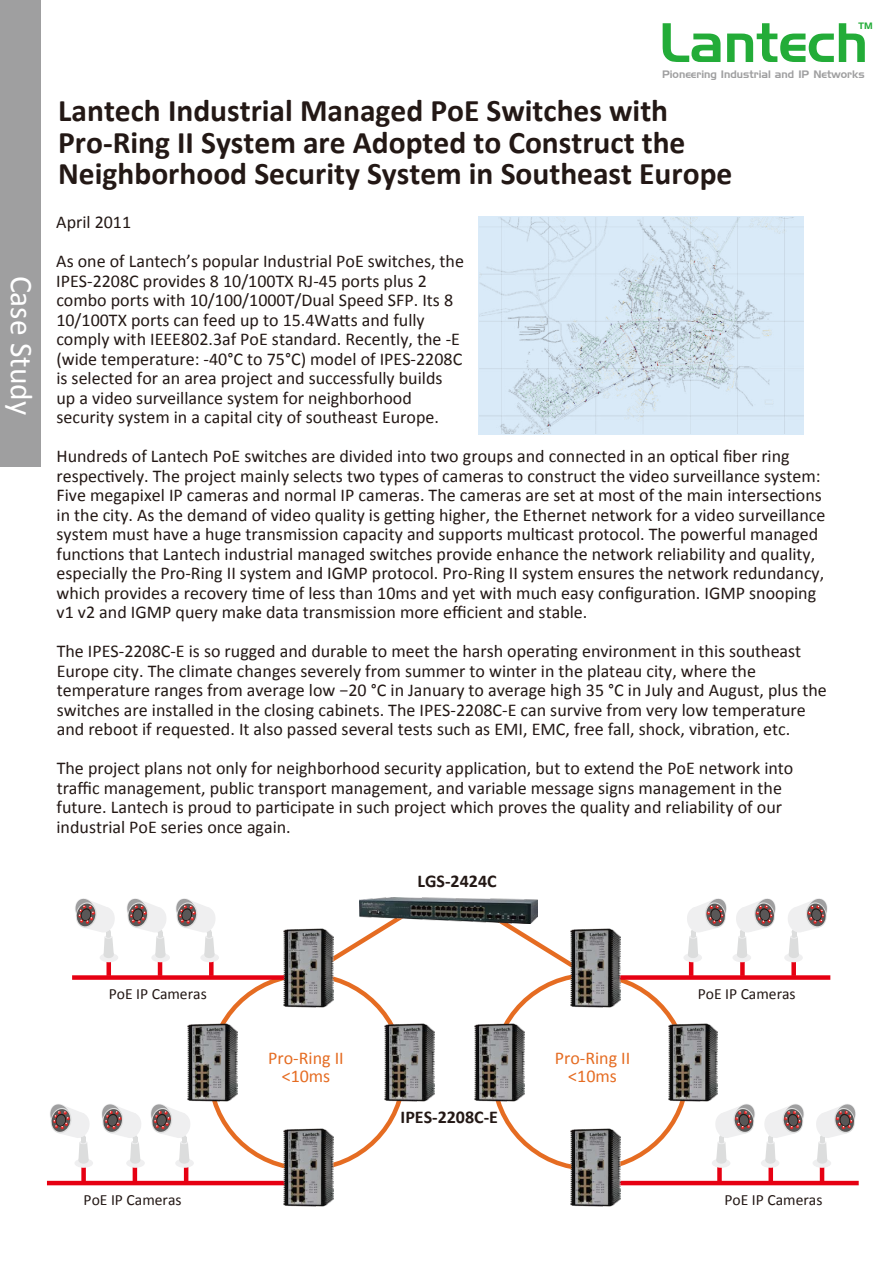
<style>
.page{position:relative;width:893px;height:1263px;background:#fff}
.page>*{position:absolute;margin:0;border:0;box-sizing:border-box;transform-origin:0 0}
.t1{font:54px "Handel Gothic BT";color:#23ac38}
.t2{font:700 31.5px/31.5px "Calibri";color:#231815}
.t3{font:31.5px "Calibri";color:#fff}
.t4{font:18px/19.5px "Calibri";color:#231815}
.t5{font:18px/18px "Calibri";color:#e56c22;text-align:center}
.t6{font:700 18px "Calibri";color:#231815}
.t7{font:15.6px "Calibri";color:#231815}
.t8{font:10.5px "Handel Gothic BT";color:#9f9fa0}
.t9{font:9px "Handel Gothic BT";color:#23ac38}
</style>
<div class="page">
<div style="left:0;top:0;width:41px;height:466px;background:#9f9fa0"></div>
<svg style="left:308px;top:923px;width:88px;height:54px"></svg>
<svg style="left:499px;top:900px;width:70px;height:77px"></svg>
<hr style="left:47px;top:1181px;width:248px;height:4px;background:#e60012">
<div style="left:81px;top:1160px;width:5px;height:21px;background:#e60012"></div>
<hr style="left:133px;top:1160px;width:4px;height:21px;background:#e60012">
<hr style="left:184px;top:1160px;width:4px;height:21px;background:#e60012">
<div style="left:126px;top:1158px;width:19px;height:10px;background:#efeff0;border-radius:50%"></div>
<svg style="left:101px;top:1104px;width:40px;height:54px"></svg>
<div style="left:130px;top:1156px;width:10px;height:8px;background:#dcdddd;border-radius:50%"></div>
<div style="left:74px;top:1158px;width:19px;height:10px;background:#efeff0;border-radius:50%"></div>
<svg style="left:50px;top:1104px;width:39px;height:54px"></svg>
<div style="left:78px;top:1156px;width:11px;height:8px;background:#dcdddd;border-radius:50%"></div>
<div style="left:175px;top:1158px;width:19px;height:10px;background:#efeff0;border-radius:50%"></div>
<svg style="left:151px;top:1104px;width:39px;height:55px"></svg>
<div style="left:179px;top:1156px;width:10px;height:8px;background:#dcdddd;border-radius:50%"></div>
<div style="left:72px;top:975px;width:213px;height:5px;background:#e60012"></div>
<hr style="left:107px;top:955px;width:4px;height:21px;background:#e60012">
<hr style="left:158px;top:955px;width:4px;height:21px;background:#e60012">
<div style="left:209px;top:955px;width:5px;height:21px;background:#e60012"></div>
<div style="left:151px;top:953px;width:19px;height:9px;background:#efeff0;border-radius:50%"></div>
<svg style="left:127px;top:898px;width:39px;height:55px"></svg>
<div style="left:155px;top:951px;width:11px;height:7px;background:#dcdddd;border-radius:50%"></div>
<div style="left:100px;top:953px;width:18px;height:9px;background:#efeff0;border-radius:50%"></div>
<svg style="left:75px;top:898px;width:40px;height:56px"></svg>
<div style="left:104px;top:951px;width:10px;height:7px;background:#dcdddd;border-radius:50%"></div>
<div style="left:200px;top:953px;width:19px;height:9px;background:#efeff0;border-radius:50%"></div>
<svg style="left:176px;top:898px;width:39px;height:55px"></svg>
<div style="left:204px;top:951px;width:11px;height:7px;background:#dcdddd;border-radius:50%"></div>
<div style="left:617px;top:975px;width:213px;height:5px;background:#e60012"></div>
<div style="left:791px;top:955px;width:5px;height:21px;background:#e60012"></div>
<div style="left:740px;top:955px;width:5px;height:21px;background:#e60012"></div>
<hr style="left:689px;top:955px;width:4px;height:21px;background:#e60012">
<div style="left:732px;top:953px;width:19px;height:9px;background:#efeff0;border-radius:50%"></div>
<svg style="left:736px;top:898px;width:40px;height:55px"></svg>
<div style="left:737px;top:951px;width:10px;height:7px;background:#dcdddd;border-radius:50%"></div>
<div style="left:784px;top:953px;width:19px;height:9px;background:#efeff0;border-radius:50%"></div>
<svg style="left:788px;top:898px;width:40px;height:56px"></svg>
<div style="left:789px;top:951px;width:10px;height:7px;background:#dcdddd;border-radius:50%"></div>
<div style="left:683px;top:953px;width:19px;height:9px;background:#efeff0;border-radius:50%"></div>
<svg style="left:687px;top:898px;width:40px;height:55px"></svg>
<div style="left:688px;top:951px;width:10px;height:7px;background:#dcdddd;border-radius:50%"></div>
<hr style="left:597px;top:1181px;width:262px;height:4px;background:#e60012">
<hr style="left:820px;top:1160px;width:4px;height:21px;background:#e60012">
<div style="left:768px;top:1160px;width:5px;height:21px;background:#e60012"></div>
<div style="left:717px;top:1160px;width:5px;height:21px;background:#e60012"></div>
<div style="left:761px;top:1158px;width:18px;height:10px;background:#efeff0;border-radius:50%"></div>
<svg style="left:764px;top:1104px;width:40px;height:55px"></svg>
<div style="left:765px;top:1156px;width:10px;height:8px;background:#dcdddd;border-radius:50%"></div>
<div style="left:812px;top:1158px;width:19px;height:10px;background:#efeff0;border-radius:50%"></div>
<svg style="left:816px;top:1104px;width:40px;height:54px"></svg>
<div style="left:817px;top:1156px;width:10px;height:8px;background:#dcdddd;border-radius:50%"></div>
<div style="left:712px;top:1158px;width:18px;height:10px;background:#efeff0;border-radius:50%"></div>
<svg style="left:715px;top:1104px;width:40px;height:55px"></svg>
<div style="left:716px;top:1156px;width:10px;height:8px;background:#dcdddd;border-radius:50%"></div>
<div style="left:478px;top:216px;width:326px;height:219px;background:#d9eaf8"></div>
<img style="left:480px;top:217px;width:323px;height:216px">
<img style="left:359px;top:897px;width:178px;height:26px">
<img style="left:283px;top:929px;width:51px;height:78px">
<img style="left:187px;top:1023px;width:51px;height:79px">
<img style="left:384px;top:1023px;width:50px;height:79px">
<img style="left:283px;top:1128px;width:51px;height:79px">
<img style="left:569px;top:929px;width:51px;height:78px">
<img style="left:474px;top:1023px;width:50px;height:79px">
<img style="left:668px;top:1023px;width:50px;height:79px">
<img style="left:569px;top:1128px;width:51px;height:79px">
<h2 class="t3" style="left:41px;top:275px;width:141px;rotate:90deg">Case Study</h2>
<p class="t9" style="left:859px;top:21px;width:16px">TM</p>
<h1 class="t1" style="left:659px;top:10px;width:210px">Lantech</h1>
<p class="t8" style="left:662px;top:68px;width:204px">Pioneering Industrial and IP Networks</p>
<h2 class="t2" style="left:58px;top:93px;width:676px">Lantech Industrial Managed PoE Switches with<br>Pro-Ring II System are Adopted to Construct the<br>Neighborhood Security System in Southeast Europe</h2>
<p class="t4" style="left:56px;top:202px;width:409px;line-height:39px">April 2011<br>As one of Lantech’s popular Industrial PoE switches, the</p>
<p class="t4" style="left:56px;top:270px;width:407px">IPES-2208C provides 8 10/100TX RJ-45 ports plus 2 combo ports with 10/100/1000T/Dual Speed SFP. Its 8<br>10/100TX ports can feed up to 15.4Watts and fully comply with IEEE802.3af PoE standard. Recently, the -E (wide temperature: -40°C to 75°C) model of IPES-2208C is selected for an area project and successfully builds up a video surveillance system for neighborhood security system in a capital city of southeast Europe.</p>
<p class="t4" style="left:56px;top:446px;width:770px">Hundreds of Lantech PoE switches are divided into two groups and connected in an optical fiber ring respectively. The project mainly selects two types of cameras to construct the video surveillance system:<br>Five megapixel IP cameras and normal IP cameras. The cameras are set at most of the main intersections in the city. As the demand of video quality is getting higher, the Ethernet network for a video surveillance system must have a huge transmission capacity and supports multicast protocol. The powerful managed functions that Lantech industrial managed switches provide enhance the network reliability and quality, especially the Pro-Ring II system and IGMP protocol. Pro-Ring II system ensures the network redundancy, which provides a recovery time of less than 10ms and yet with much easy configuration. IGMP snooping v1 v2 and IGMP query make data transmission more efficient and stable.</p>
<p class="t4" style="left:57px;top:641px;width:772px">The IPES-2208C-E is so rugged and durable to meet the harsh operating environment in this southeast Europe city. The climate changes severely from summer to winter in the plateau city, where the temperature ranges from average low −20 °C in January to average high 35 °C in July and August, plus the switches are installed in the closing cabinets. The IPES-2208C-E can survive from very low temperature and reboot if requested. It also passed several tests such as EMI, EMC, free fall, shock, vibration, etc.</p>
<p class="t4" style="left:57px;top:758px;width:738px">The project plans not only for neighborhood security application, but to extend the PoE network into traffic management, public transport management, and variable message signs management in the future. Lantech is proud to participate in such project which proves the quality and reliability of our industrial PoE series once again.</p>
<p class="t6" style="left:418px;top:869px;width:81px">LGS-2424C</p>
<p class="t7" style="left:109px;top:984px;width:100px">PoE IP Cameras</p>
<p class="t7" style="left:698px;top:984px;width:100px">PoE IP Cameras</p>
<p class="t5" style="left:268px;top:1048px;width:77px">Pro-Ring II &lt;10ms</p>
<p class="t5" style="left:555px;top:1048px;width:77px">Pro-Ring II &lt;10ms</p>
<p class="t7" style="left:84px;top:1190px;width:100px">PoE IP Cameras</p>
<p class="t6" style="left:401px;top:1105px;width:99px">IPES-2208C-E</p>
<p class="t7" style="left:724px;top:1190px;width:100px">PoE IP Cameras</p>
</div>
